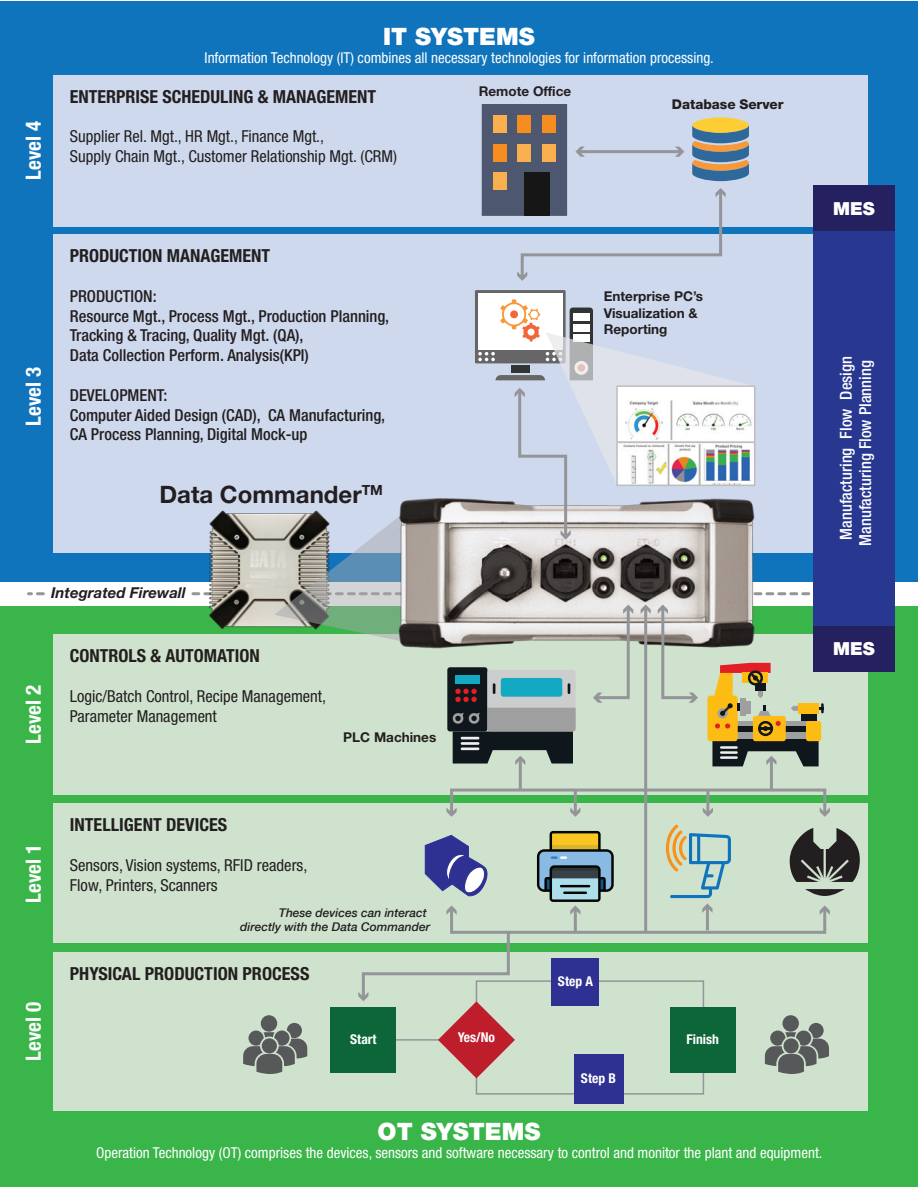
<style>
.page{position:relative;width:918px;height:1188px;background:#fff}
.page>*{position:absolute;margin:0;border:0;box-sizing:border-box;transform-origin:0 0}
.t1{font:900 24px "Helvetica Neue";color:#fff}
.t2{font:700 24px "Helvetica Neue";color:#231f20}
.t3{font:700 condensed 21px "Helvetica Neue";color:#fff}
.t4{font:700 condensed 18px "Helvetica Neue";color:#231f20}
.t5{font:900 18px "Helvetica Neue";color:#fff}
.t6{font:500 condensed 16.5px/19.8px "Helvetica Neue";color:#231f20}
.t7{font:condensed 16.5px/19.8px "Helvetica Neue";color:#231f20}
.t8{font:500 condensed 16.5px/19.4px "Helvetica Neue";color:#fff;text-align:center}
.t9{font:condensed 15px "Helvetica Neue";color:#fff}
.t10{font:italic 700 15px "Helvetica Neue";color:#231f20}
.t11{font:700 13.5px/16.2px "Helvetica Neue";color:#231f20}
.t12{font:700 condensed 13.5px "Helvetica Neue";color:#fff}
.t13{font:800 13.5px "Helvetica Neue LT Pro";color:#231f20}
.t14{font:italic 500 12px/14.4px "Helvetica Neue";color:#231f20;text-align:right}
</style>
<div class="page">
<div style="left:0;top:606px;width:918px;height:580px;background:#3ab54a"></div>
<div style="left:0;top:1px;width:918px;height:580px;background:#1074bc"></div>
<div style="left:53px;top:75px;width:815px;height:151px;background:#cfd9ed"></div>
<div style="left:53px;top:234px;width:815px;height:319px;background:#cfd9ed"></div>
<div style="left:53px;top:634px;width:815px;height:161px;background:#cfe2ce"></div>
<div style="left:53px;top:803px;width:815px;height:140px;background:#cfe2ce"></div>
<div style="left:53px;top:952px;width:815px;height:159px;background:#cfe2ce"></div>
<svg style="left:482px;top:104px;width:267px;height:177px"></svg>
<div style="left:475px;top:290px;width:91px;height:73px;background:#676666"></div>
<div style="left:478px;top:293px;width:84px;height:56px;background:#fff"></div>
<hr style="left:519px;top:759px;width:3px;height:31px;background:#939598">
<hr style="left:770px;top:759px;width:3px;height:31px;background:#939598">
<hr style="left:706px;top:790px;width:3px;height:23px;background:#939598">
<svg style="left:703px;top:807px;width:10px;height:10px"></svg>
<hr style="left:574px;top:790px;width:3px;height:23px;background:#939598">
<svg style="left:570px;top:807px;width:10px;height:10px"></svg>
<div style="left:450px;top:789px;width:376px;height:26px;border:3px solid #939598"></div>
<svg style="left:820px;top:807px;width:10px;height:10px"></svg>
<svg style="left:447px;top:807px;width:10px;height:10px"></svg>
<hr style="left:574px;top:909px;width:3px;height:23px;background:#939598">
<hr style="left:706px;top:907px;width:3px;height:23px;background:#939598">
<hr style="left:644px;top:608px;width:3px;height:324px;background:#939598">
<svg style="left:37px;top:299px;width:787px;height:467px"></svg>
<div style="left:450px;top:907px;width:376px;height:27px;border:3px solid #939598"></div>
<svg style="left:447px;top:905px;width:10px;height:10px"></svg>
<svg style="left:820px;top:905px;width:10px;height:10px"></svg>
<div style="left:813px;top:186px;width:82px;height:484px;background:#283890"></div>
<div style="left:813px;top:186px;width:82px;height:45px;background:#252161"></div>
<div style="left:813px;top:627px;width:82px;height:45px;background:#252161"></div>
<svg style="left:537px;top:831px;width:77px;height:84px"></svg>
<svg style="left:666px;top:824px;width:65px;height:89px"></svg>
<div style="left:476px;top:980px;width:119px;height:115px;border:2px solid #939598"></div>
<div style="left:585px;top:980px;width:119px;height:115px;border:2px solid #939598"></div>
<svg style="left:358px;top:929px;width:157px;height:149px"></svg>
<div style="left:670px;top:1007px;width:66px;height:66px;background:#0c6638"></div>
<div style="left:551px;top:958px;width:48px;height:48px;background:#2e3092"></div>
<div style="left:574px;top:1054px;width:49px;height:49px;background:#2e3092"></div>
<div style="left:330px;top:1007px;width:66px;height:66px;background:#0c6638"></div>
<svg style="left:243px;top:1015px;width:64px;height:59px"></svg>
<svg style="left:765px;top:1015px;width:64px;height:59px"></svg>
<div style="left:47px;top:584px;width:142px;height:21px;background:#fff"></div>
<svg style="left:425px;top:835px;width:63px;height:62px"></svg>
<svg style="left:789px;top:828px;width:71px;height:68px"></svg>
<p class="t3" style="left:21px;top:180px;width:60px;rotate:-90deg">Level 4</p>
<p class="t3" style="left:21px;top:426px;width:60px;rotate:-90deg">Level 3</p>
<p class="t1" style="left:383px;top:22px;width:153px">IT SYSTEMS</p>
<p class="t9" style="left:205px;top:49px;width:511px">Information Technology (IT) combines all necessary technologies for information processing.</p>
<p class="t4" style="left:70px;top:85px;width:308px">ENTERPRISE SCHEDULING &amp; MANAGEMENT</p>
<p class="t7" style="left:70px;top:126px;width:329px">Supplier Rel. Mgt., HR Mgt., Finance Mgt.,<br>Supply Chain Mgt., Customer Relationship Mgt. (CRM)</p>
<p class="t4" style="left:70px;top:245px;width:202px">PRODUCTION MANAGEMENT</p>
<p class="t6" style="left:70px;top:286px;width:321px">PRODUCTION:<br>Resource Mgt., Process Mgt., Production Planning, Tracking &amp; Tracing, Quality Mgt. (QA),<br>Data Collection Perform. Analysis(KPI)</p>
<p class="t6" style="left:70px;top:385px;width:317px">DEVELOPMENT:<br>Computer Aided Design (CAD), CA Manufacturing,<br>CA Process Planning, Digital Mock-up</p>
<p class="t2" style="left:159px;top:479px;width:225px">Data Commander<sup>TM</sup></p>
<p class="t11" style="left:479px;top:83px;width:94px">Remote Office</p>
<p class="t13" style="left:672px;top:96px;width:113px">Database Server</p>
<p class="t11" style="left:604px;top:288px;width:101px">Enterprise PC’s<br>Visualization &amp;<br>Reporting</p>
<p class="t10" style="left:51px;top:583px;width:136px">Integrated Firewall</p>
<p class="t3" style="left:21px;top:744px;width:60px;rotate:-90deg">Level 2</p>
<p class="t4" style="left:70px;top:645px;width:191px">CONTROLS &amp; AUTOMATION</p>
<p class="t7" style="left:70px;top:686px;width:258px">Logic/Batch Control, Recipe Management,<br>Parameter Management</p>
<p class="t11" style="left:343px;top:728px;width:95px">PLC Machines</p>
<p class="t5" style="left:833px;top:197px;width:43px">MES</p>
<p class="t8" style="left:836px;top:546px;width:191px;rotate:-90deg">Manufacturing Flow Design<br>Manufacturing Flow Planning</p>
<p class="t5" style="left:833px;top:638px;width:43px">MES</p>
<p class="t3" style="left:21px;top:903px;width:60px;rotate:-90deg">Level 1</p>
<p class="t3" style="left:21px;top:1061px;width:60px;rotate:-90deg">Level 0</p>
<p class="t4" style="left:70px;top:814px;width:159px">INTELLIGENT DEVICES</p>
<p class="t7" style="left:70px;top:855px;width:239px">Sensors, Vision systems, RFID readers,<br>Flow, Printers, Scanners</p>
<p class="t14" style="left:240px;top:905px;width:192px">These devices can interact directly with the Data Commander</p>
<p class="t4" style="left:70px;top:963px;width:241px">PHYSICAL PRODUCTION PROCESS</p>
<p class="t12" style="left:558px;top:973px;width:37px">Step A</p>
<p class="t12" style="left:350px;top:1031px;width:28px">Start</p>
<p class="t12" style="left:458px;top:1029px;width:39px">Yes/No</p>
<p class="t12" style="left:687px;top:1031px;width:34px">Finish</p>
<p class="t12" style="left:581px;top:1070px;width:37px">Step B</p>
<p class="t1" style="left:378px;top:1118px;width:164px">OT SYSTEMS</p>
<p class="t9" style="left:96px;top:1145px;width:728px">Operation Technology (OT) comprises the devices, sensors and software necessary to control and monitor the plant and equipment.</p>
</div>
